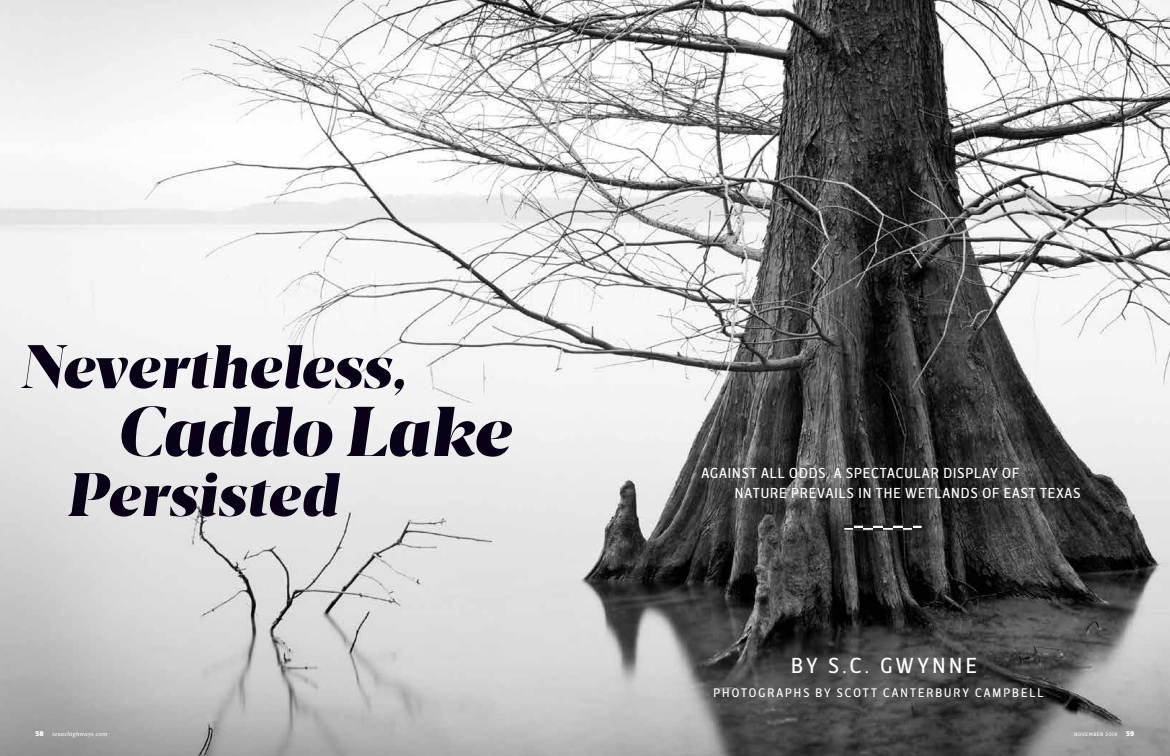
<style>
.page{position:relative;width:1170px;height:756px;background:#fff}
.page>*{position:absolute;margin:0;border:0;box-sizing:border-box;transform-origin:0 0}
.t1{font:italic 68.3px "Breve Display";letter-spacing:.015em;color:#0a0018}
.t2{font:italic 59.5px "Breve Display";letter-spacing:.015em;color:#0a0018}
.t3{font:21px "Breve Sans Title";letter-spacing:.17em;color:#fff}
.t4{font:14px/19.9px "Breve Sans Title";letter-spacing:.07em;color:#fff}
.t5{font:12px "Breve Sans Title";letter-spacing:.17em;color:#fff}
.t6{font:900 7px "Breve Sans Text";color:#fff}
.t7{font:italic 6px "Breve Text";letter-spacing:.045em;color:#fff}
.t8{font:5px "Breve Slab Text";letter-spacing:.095em;color:#fff}
.s1{font-family:"Breve Sans Text";font-weight:900;font-style:normal;font-size:7px}
</style>
<div class="page">
<img style="left:0;top:0;width:1170px;height:756px">
<svg style="left:844px;top:525px;width:78px;height:5px"></svg>
<h2 class="t2" style="left:20px;top:331px;width:388px">Nevertheless,</h2>
<h1 class="t1" style="left:117px;top:391px;width:394px">Caddo Lake</h1>
<h2 class="t2" style="left:66px;top:459px;width:273px">Persisted</h2>
<p class="t4" style="left:735px;top:463px;width:347px;text-indent:-34px">AGAINST ALL ODDS, A SPECTACULAR DISPLAY OF<br>NATURE PREVAILS IN THE WETLANDS OF EAST TEXAS</p>
<h3 class="t3" style="left:791px;top:654px;width:187px">BY S.C. GWYNNE</h3>
<p class="t5" style="left:714px;top:686px;width:331px">PHOTOGRAPHS BY SCOTT CANTERBURY CAMPBELL</p>
<p class="t7" style="left:36px;top:730px;width:73px"><span class="s1">58</span> texashighways.com</p>
<p class="t8" style="left:1074px;top:731px;width:45px">NOVEMBER 2019</p>
<p class="t6" style="left:1126px;top:729px;width:10px">59</p>
</div>
